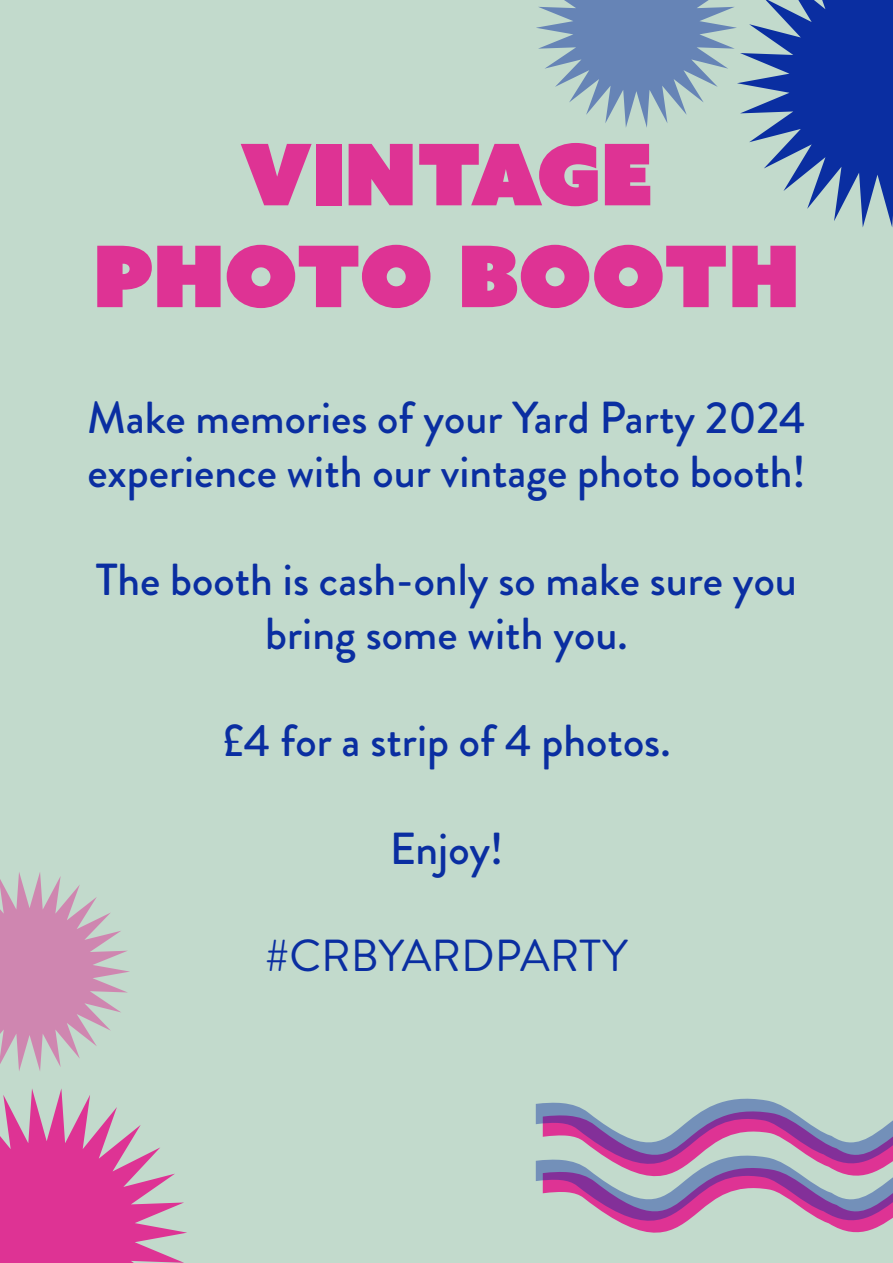
<style>
.page{position:relative;width:893px;height:1263px;background:#c2dacc}
.page>*{position:absolute;margin:0;border:0;box-sizing:border-box;transform-origin:0 0}
.t1{font:84.9px "Azo Sans Uber";color:#de3394}
.t2{font:500 44.85px/53.8px "Brandon Grotesque";color:#0a2ea1;text-align:center}
.t3{font:44.85px "Brandon Grotesque";color:#0a2ea1}
</style>
<div class="page">
<svg style="left:536px;top:0;width:357px;height:227px"></svg>
<svg style="left:536px;top:1098px;width:357px;height:135px"></svg>
<svg style="left:0;top:872px;width:130px;height:199px"></svg>
<svg style="left:0;top:1088px;width:187px;height:175px"></svg>
<p class="t1" style="left:240px;top:118px;width:414px">VINTAGE</p>
<p class="t1" style="left:94px;top:220px;width:707px">PHOTO BOOTH</p>
<p class="t2" style="left:87px;top:392px;width:720px">Make memories of your Yard Party 2024</p>
<p class="t2" style="left:87px;top:445px;width:720px">experience with our vintage photo booth!</p>
<p class="t2" style="left:96px;top:553px;width:703px">The booth is cash-only so make sure you bring some with you.</p>
<p class="t2" style="left:222px;top:714px;width:450px">£4 for a strip of 4 photos.</p>
<p class="t2" style="left:390px;top:822px;width:115px">Enjoy!</p>
<p class="t3" style="left:265px;top:925px;width:364px">#CRBYARDPARTY</p>
</div>
